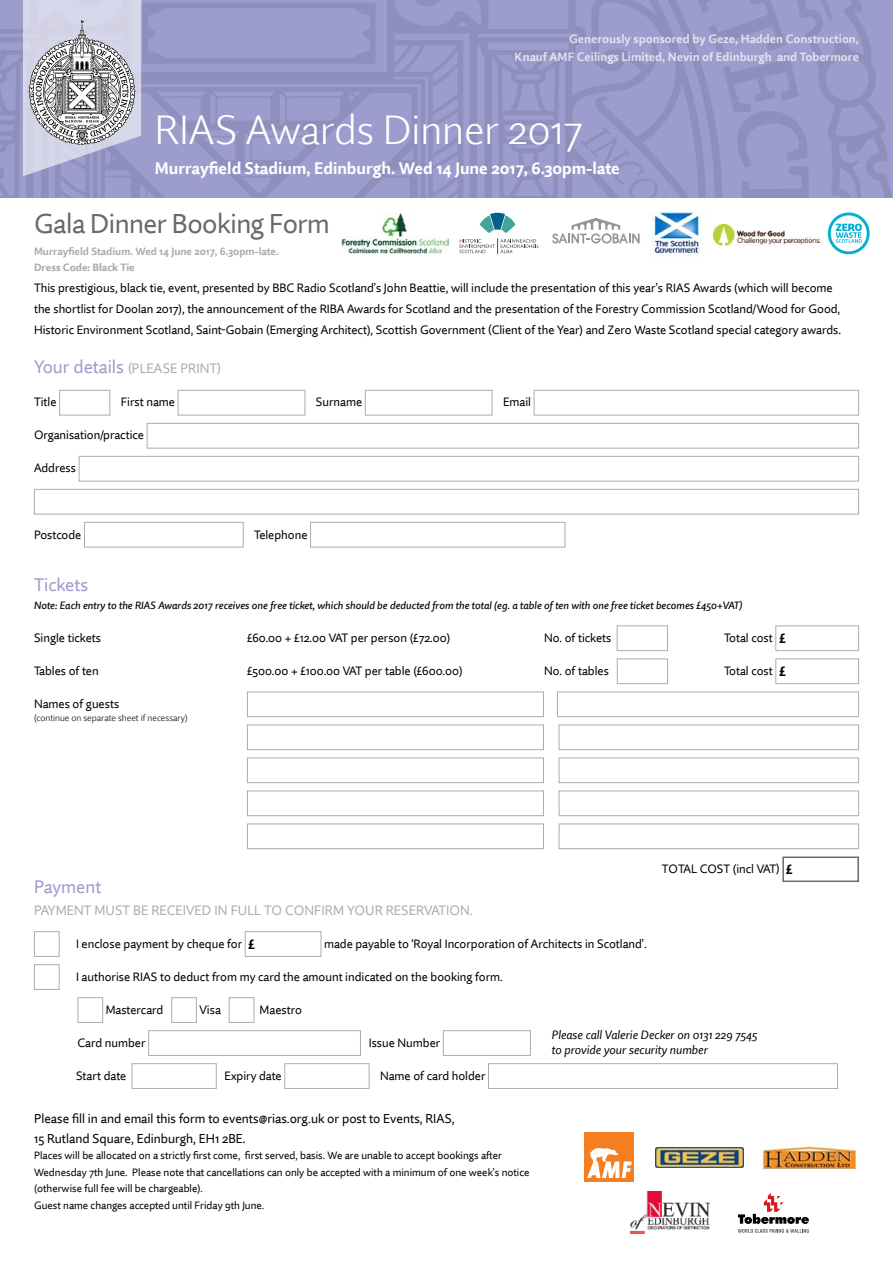
<style>
.page{position:relative;width:893px;height:1263px;background:#fff}
.page>*{position:absolute;margin:0;border:0;box-sizing:border-box;transform-origin:0 0}
.t1{font:300 40.5px "Quire Sans Pro";color:#fff}
.t2{font:27px "Quire Sans Pro";letter-spacing:-.02em;color:#696a6d}
.t3{font:18px "Quire Sans Pro";color:#9c9ccd}
.t4{font:700 16.5px "Quire Sans Pro";color:#fff}
.t5{font:13.5px "Quire Sans Pro";color:#abafa6}
.t6{font:12.75px/19.5px "Quire Sans Pro";color:#000}
.t7{font:12px/21px "Quire Sans Pro";color:#000}
.t8{font:700 12px/18px "Quire Sans Pro";color:#fff;text-align:right}
.t9{font:italic 12px/15px "Quire Sans Pro";color:#000}
.t10{font:10.5px/16.5px "Quire Sans Pro";color:#000}
.t11{font:italic 500 10.5px "Quire Sans Pro";color:#000}
.t12{font:700 10.5px "Quire Sans Pro";color:#abafa6}
.t13{font:800 10.5px "Quire Sans Pro";color:#abafa6}
.t14{font:300 9px "Quire Sans Pro";color:#000}
.s1{font-size:18px;color:#9c9ccd}
.s2{font-weight:700;font-size:13.5px}
</style>
<div class="page">
<svg style="left:0;top:0;width:893px;height:198px;background:#9797c7"></svg>
<div style="left:59px;top:390px;width:51px;height:25px;border:1px solid #abafa6"></div>
<div style="left:178px;top:390px;width:127px;height:25px;border:1px solid #abafa6"></div>
<div style="left:365px;top:390px;width:127px;height:25px;border:1px solid #abafa6"></div>
<div style="left:534px;top:390px;width:325px;height:25px;border:1px solid #abafa6"></div>
<div style="left:147px;top:423px;width:712px;height:25px;border:1px solid #abafa6"></div>
<div style="left:79px;top:456px;width:780px;height:25px;border:1px solid #abafa6"></div>
<div style="left:34px;top:489px;width:825px;height:25px;border:1px solid #abafa6"></div>
<div style="left:84px;top:522px;width:160px;height:25px;border:1px solid #abafa6"></div>
<div style="left:310px;top:522px;width:255px;height:25px;border:1px solid #abafa6"></div>
<div style="left:617px;top:625px;width:51px;height:26px;border:1px solid #abafa6"></div>
<div style="left:775px;top:625px;width:84px;height:26px;border:1px solid #abafa6"></div>
<div style="left:617px;top:658px;width:51px;height:26px;border:1px solid #abafa6"></div>
<div style="left:775px;top:658px;width:84px;height:26px;border:1px solid #abafa6"></div>
<div style="left:247px;top:691px;width:297px;height:26px;border:1px solid #abafa6"></div>
<div style="left:557px;top:691px;width:302px;height:26px;border:1px solid #abafa6"></div>
<div style="left:247px;top:724px;width:297px;height:26px;border:1px solid #abafa6"></div>
<div style="left:559px;top:724px;width:300px;height:26px;border:1px solid #abafa6"></div>
<div style="left:247px;top:757px;width:297px;height:26px;border:1px solid #abafa6"></div>
<div style="left:559px;top:757px;width:300px;height:26px;border:1px solid #abafa6"></div>
<div style="left:247px;top:790px;width:297px;height:26px;border:1px solid #abafa6"></div>
<div style="left:559px;top:790px;width:300px;height:26px;border:1px solid #abafa6"></div>
<div style="left:247px;top:823px;width:297px;height:26px;border:1px solid #abafa6"></div>
<div style="left:559px;top:823px;width:300px;height:26px;border:1px solid #abafa6"></div>
<div style="left:782px;top:856px;width:77px;height:26px;border:2px solid #696a6d"></div>
<div style="left:34px;top:931px;width:26px;height:26px;border:1px solid #abafa6"></div>
<div style="left:245px;top:931px;width:76px;height:26px;border:1px solid #abafa6"></div>
<div style="left:34px;top:964px;width:26px;height:26px;border:1px solid #abafa6"></div>
<div style="left:78px;top:997px;width:25px;height:26px;border:1px solid #abafa6"></div>
<div style="left:171px;top:997px;width:26px;height:26px;border:1px solid #abafa6"></div>
<div style="left:229px;top:997px;width:25px;height:26px;border:1px solid #abafa6"></div>
<div style="left:148px;top:1030px;width:213px;height:26px;border:1px solid #abafa6"></div>
<div style="left:443px;top:1030px;width:88px;height:26px;border:1px solid #abafa6"></div>
<div style="left:132px;top:1063px;width:85px;height:26px;border:1px solid #abafa6"></div>
<div style="left:284px;top:1063px;width:85px;height:26px;border:1px solid #abafa6"></div>
<div style="left:488px;top:1063px;width:350px;height:26px;border:1px solid #abafa6"></div>
<svg style="left:23px;top:0;width:118px;height:176px;background:#babac8"></svg>
<svg style="left:828px;top:212px;width:42px;height:42px"></svg>
<svg style="left:349px;top:253px;width:93px;height:1px"></svg>
<img style="left:341px;top:212px;width:107px;height:41px">
<img style="left:713px;top:225px;width:108px;height:21px">
<img style="left:648px;top:211px;width:57px;height:46px">
<svg style="left:552px;top:218px;width:88px;height:26px"></svg>
<svg style="left:460px;top:213px;width:79px;height:41px"></svg>
<img style="left:655px;top:1147px;width:88px;height:21px">
<img style="left:630px;top:1191px;width:79px;height:43px">
<img style="left:761px;top:1144px;width:96px;height:26px">
<svg style="left:738px;top:1193px;width:71px;height:40px"></svg>
<div style="left:585px;top:1132px;width:49px;height:50px;background:#f57e20"></div>
<svg style="left:587px;top:1148px;width:45px;height:30px"></svg>
<p class="t8" style="left:515px;top:30px;width:346px">Generously sponsored by Geze, Hadden Construction,<br>Knauf AMF Ceilings Limited, Nevin of Edinburgh and Tobermore</p>
<h1 class="t1" style="left:155px;top:104px;width:429px">RIAS Awards Dinner 2017</h1>
<h3 class="t4" style="left:155px;top:158px;width:467px">Murrayfield Stadium, Edinburgh. Wed 14 June 2017, 6.30pm-late</h3>
<h2 class="t2" style="left:34px;top:207px;width:297px">Gala Dinner Booking Form</h2>
<p class="t12" style="left:34px;top:245px;width:246px">Murrayfield Stadium. Wed 14 June 2017, 6.30pm-late.</p>
<p class="t13" style="left:34px;top:261px;width:102px">Dress Code: Black Tie</p>
<p class="t7" style="left:34px;top:278px;width:809px">This prestigious, black tie, event, presented by BBC Radio Scotland’s John Beattie, will include the presentation of this year’s RIAS Awards (which will become the shortlist for Doolan 2017), the announcement of the RIBA Awards for Scotland and the presentation of the Forestry Commission Scotland/Wood for Good,<br>Historic Environment Scotland, Saint-Gobain (Emerging Architect), Scottish Government (Client of the Year) and Zero Waste Scotland special category awards.</p>
<p class="t5" style="left:34px;top:360px;width:189px"><span class="s1">Your details</span> (PLEASE PRINT)</p>
<p class="t7" style="left:34px;top:392px;width:24px">Title</p>
<p class="t7" style="left:121px;top:392px;width:56px">First name</p>
<p class="t7" style="left:316px;top:392px;width:48px">Surname</p>
<p class="t7" style="left:503px;top:392px;width:30px">Email</p>
<p class="t7" style="left:34px;top:425px;width:112px">Organisation/practice</p>
<p class="t7" style="left:34px;top:458px;width:44px">Address</p>
<p class="t7" style="left:34px;top:524px;width:49px">Postcode</p>
<p class="t7" style="left:254px;top:524px;width:55px">Telephone</p>
<h3 class="t3" style="left:34px;top:573px;width:56px">Tickets</h3>
<p class="t11" style="left:34px;top:599px;width:710px">Note: Each entry to the RIAS Awards 2017 receives one free ticket, which should be deducted from the total (eg. a table of ten with one free ticket becomes £450+VAT)</p>
<p class="t7" style="left:34px;top:627px;width:69px">Single tickets</p>
<p class="t7" style="left:247px;top:627px;width:205px">£60.00 + £12.00 VAT per person (£72.00)</p>
<p class="t7" style="left:544px;top:627px;width:69px">No. of tickets</p>
<p class="t7" style="left:724px;top:627px;width:63px">Total cost <span class="s2">£</span></p>
<p class="t7" style="left:34px;top:660px;width:66px">Tables of ten</p>
<p class="t7" style="left:247px;top:660px;width:217px">£500.00 + £100.00 VAT per table (£600.00)</p>
<p class="t7" style="left:544px;top:660px;width:66px">No. of tables</p>
<p class="t7" style="left:724px;top:660px;width:63px">Total cost <span class="s2">£</span></p>
<p class="t7" style="left:34px;top:693px;width:87px">Names of guests</p>
<p class="t14" style="left:34px;top:712px;width:155px">(continue on separate sheet if necessary)</p>
<p class="t7" style="left:662px;top:858px;width:132px">TOTAL COST (incl VAT) <span class="s2">£</span></p>
<h3 class="t3" style="left:34px;top:875px;width:69px">Payment</h3>
<p class="t5" style="left:34px;top:902px;width:440px">PAYMENT MUST BE RECEIVED IN FULL TO CONFIRM YOUR RESERVATION.</p>
<p class="t7" style="left:76px;top:933px;width:180px">I enclose payment by cheque for <span class="s2">£</span></p>
<p class="t7" style="left:324px;top:933px;width:324px">made payable to ‘Royal Incorporation of Architects in Scotland’.</p>
<p class="t7" style="left:76px;top:966px;width:428px">I authorise RIAS to deduct from my card the amount indicated on the booking form.</p>
<p class="t7" style="left:106px;top:999px;width:59px">Mastercard</p>
<p class="t7" style="left:199px;top:999px;width:23px">Visa</p>
<p class="t7" style="left:260px;top:999px;width:44px">Maestro</p>
<p class="t7" style="left:78px;top:1032px;width:70px">Card number</p>
<p class="t7" style="left:369px;top:1032px;width:73px">Issue Number</p>
<p class="t7" style="left:76px;top:1065px;width:52px">Start date</p>
<p class="t7" style="left:225px;top:1065px;width:59px">Expiry date</p>
<p class="t7" style="left:380px;top:1065px;width:107px">Name of card holder</p>
<p class="t6" style="left:34px;top:1109px;width:422px">Please fill in and email this form to events@rias.org.uk or post to Events, RIAS,<br>15 Rutland Square, Edinburgh, EH1 2BE.</p>
<p class="t10" style="left:34px;top:1147px;width:497px">Places will be allocated on a strictly first come, first served, basis. We are unable to accept bookings after Wednesday 7th June. Please note that cancellations can only be accepted with a minimum of one week’s notice (otherwise full fee will be chargeable).<br>Guest name changes accepted until Friday 9th June.</p>
<p class="t9" style="left:552px;top:1027px;width:207px">Please call Valerie Decker on 0131 229 7545 to provide your security number</p>
</div>
